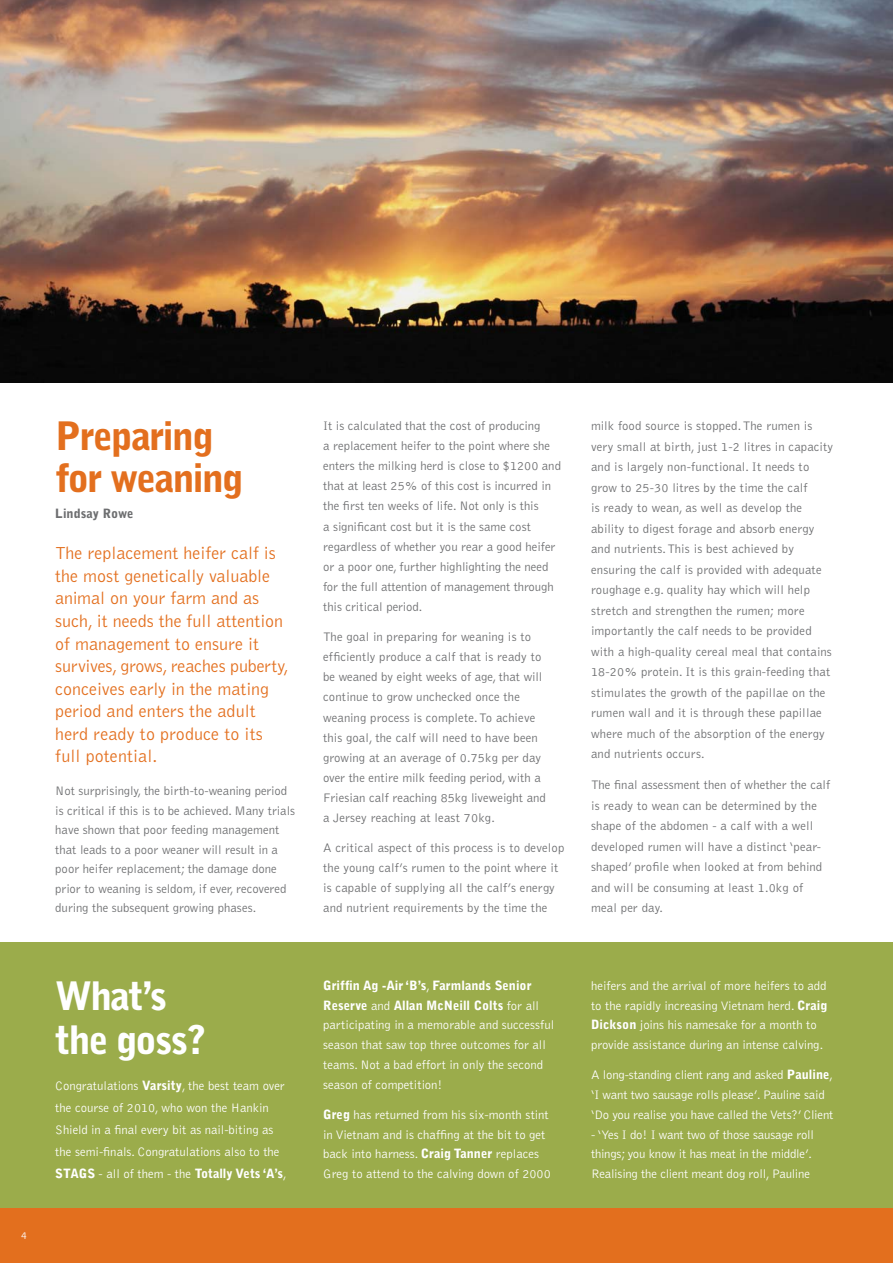
<style>
.page{position:relative;width:893px;height:1263px;background:#fff}
.page>*{position:absolute;margin:0;border:0;box-sizing:border-box;transform-origin:0 0}
.t1{font:900 39px/42px "Bell Gothic";letter-spacing:-.04em;color:#e36f1e}
.t2{font:900 39px/44.5px "Bell Gothic";letter-spacing:-.04em;color:#fff}
.t3{font:300 18px/22.5px "Bell Gothic";color:#e36f1e}
.t4{font:300 12.75px/20.5px "Bell Gothic";letter-spacing:.01em;color:#6d6e70}
.t5{font:300 12.75px/19.6px "Bell Gothic";color:#fff}
.t6{font:900 12.75px "Bell Gothic";color:#6d6e70}
.t7{font:300 10.5px "Bell Gothic";color:#fff}
.s1{font-weight:900}
</style>
<div class="page">
<div style="left:0;top:1208px;width:893px;height:55px;background:#e36f1e"></div>
<div style="left:0;top:942px;width:893px;height:266px;background:#9bac4b"></div>
<img style="left:0;top:0;width:893px;height:382px">
<p class="t7" style="left:21px;top:1231px;width:7px">4</p>
<h1 class="t1" style="left:55px;top:418px;width:190px">Preparing for weaning</h1>
<p class="t6" style="left:55px;top:508px;width:80px">Lindsay Rowe</p>
<p class="t3" style="left:55px;top:543px;width:235px">The replacement heifer calf is the most genetically valuable animal on your farm and as such, it needs the full attention of management to ensure it survives, grows, reaches puberty, conceives early in the mating period and enters the adult herd ready to produce to its full potential.</p>
<p class="t4" style="left:55px;top:782px;width:241px;line-height:19.5px">Not surprisingly, the birth-to-weaning period is critical if this is to be achieved. Many trials have shown that poor feeding management that leads to a poor weaner will result in a poor heifer replacement; the damage done prior to weaning is seldom, if ever, recovered during the subsequent growing phases.</p>
<h1 class="t2" style="left:55px;top:976px;width:152px">What’s the goss?</h1>
<p class="t5" style="left:55px;top:1075px;width:233px;line-height:22px">Congratulations <span class="s1">Varsity</span>, the best team over the course of 2010, who won the Hankin Shield in a final every bit as nail-biting as the semi-finals. Congratulations also to the <span class="s1">STAGS</span> - all of them - the <span class="s1">Totally Vets ‘A’s</span>,</p>
<p class="t4" style="left:323px;top:417px;width:239px;line-height:20.1px">It is calculated that the cost of producing<br>a replacement heifer to the point where she enters the milking herd is close to $1200 and that at least 25% of this cost is incurred in the first ten weeks of life. Not only is this<br>a significant cost but it is the same cost regardless of whether you rear a good heifer or a poor one, further highlighting the need for the full attention of management through this critical period.</p>
<p class="t4" style="left:323px;top:628px;width:224px;line-height:20.1px">The goal in preparing for weaning is to efficiently produce a calf that is ready to be weaned by eight weeks of age, that will continue to grow unchecked once the weaning process is complete. To achieve this goal, the calf will need to have been growing at an average of 0.75kg per day over the entire milk feeding period, with a Friesian calf reaching 85kg liveweight and a Jersey reaching at least 70kg.</p>
<p class="t4" style="left:323px;top:839px;width:243px;line-height:20.1px">A critical aspect of this process is to develop the young calf’s rumen to the point where it is capable of supplying all the calf’s energy and nutrient requirements by the time the</p>
<p class="t5" style="left:323px;top:977px;width:233px"><span class="s1">Griffin Ag -Air ‘B’s</span>, <span class="s1">Farmlands Senior Reserve</span> and <span class="s1">Allan McNeill Colts</span> for all participating in a memorable and successful season that saw top three outcomes for all teams. Not a bad effort in only the second season of competition!</p>
<p class="t5" style="left:323px;top:1105px;width:229px"><span class="s1">Greg</span> has returned from his six-month stint in Vietnam and is chaffing at the bit to get back into harness. <span class="s1">Craig Tanner</span> replaces Greg to attend to the calving down of 2000</p>
<p class="t4" style="left:591px;top:417px;width:244px">milk food source is stopped. The rumen is very small at birth, just 1-2 litres in capacity and is largely non-functional. It needs to grow to 25-30 litres by the time the calf<br>is ready to wean, as well as develop the ability to digest forage and absorb energy and nutrients. This is best achieved by ensuring the calf is provided with adequate roughage e.g. quality hay which will help stretch and strengthen the rumen; more importantly the calf needs to be provided with a high-quality cereal meal that contains 18-20% protein. It is this grain-feeding that stimulates the growth of the papillae on the rumen wall and it is through these papillae where much of the absorption of the energy and nutrients occurs.</p>
<p class="t4" style="left:591px;top:776px;width:241px">The final assessment then of whether the calf is ready to wean can be determined by the shape of the abdomen - a calf with a well developed rumen will have a distinct ‘pear&shy;shaped’ profile when looked at from behind and will be consuming at least 1.0kg of meal per day.</p>
<p class="t5" style="left:591px;top:977px;width:238px">heifers and the arrival of more heifers to add to the rapidly increasing Vietnam herd. <span class="s1">Craig Dickson</span> joins his namesake for a month to provide assistance during an intense calving.</p>
<p class="t5" style="left:591px;top:1066px;width:244px">A long-standing client rang and asked <span class="s1">Pauline</span>, ‘I want two sausage rolls please’. Pauline said ‘Do you realise you have called the Vets?’ Client</p>
<p class="t5" style="left:591px;top:1125px;width:225px">- ‘Yes I do! I want two of those sausage roll things; you know it has meat in the middle’.<br>Realising the client meant dog roll, Pauline</p>
</div>
